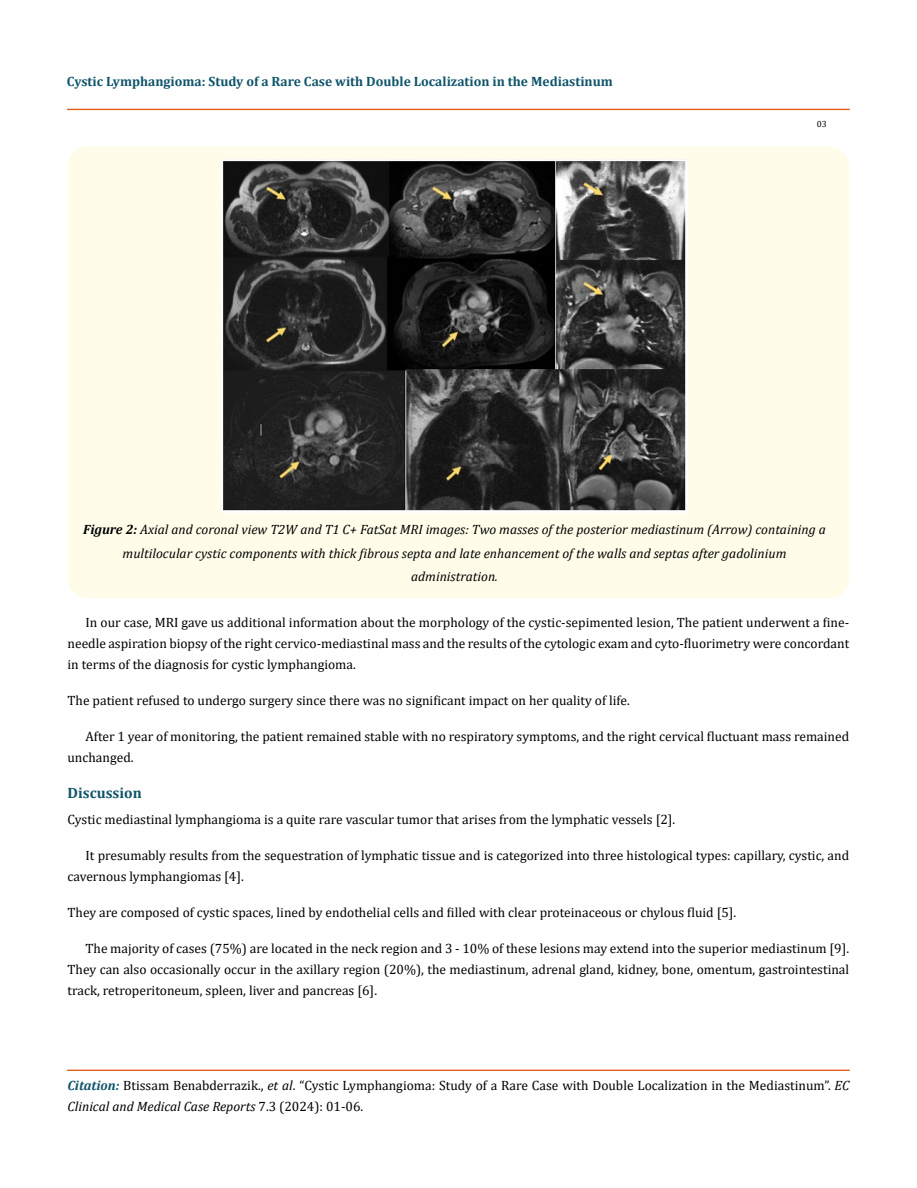
<style>
.page{position:relative;width:917px;height:1188px;background:#fff}
.page>*{position:absolute;margin:0;border:0;box-sizing:border-box;transform-origin:0 0}
.t1{font:700 15px "Cambria";color:#0e546a}
.t2{font:13.5px/21px "Cambria";color:#000}
.t3{font:italic 13.5px/24px "Cambria";color:#000;text-align:center}
.t4{font:700 13.5px "Cambria";color:#0e546a}
.t5{font:9px "Cambria";color:#000}
.s1{font-weight:700}
.s2{font-weight:700;font-style:italic;color:#0e546a}
.s3{font-style:italic}
</style>
<div class="page">
<div style="left:67px;top:109px;width:782px;height:1px;border:1px solid #e05d1a"></div>
<div style="left:67px;top:1070px;width:782px;height:1px;border:1px solid #e05d1a"></div>
<div style="left:67px;top:147px;width:782px;height:451px;background:#fffde9;border-radius:19px"></div>
<img style="left:222px;top:159px;width:465px;height:353px">
<p class="t4" style="left:67px;top:72px;width:547px">Cystic Lymphangioma: Study of a Rare Case with Double Localization in the Mediastinum</p>
<p class="t5" style="left:816px;top:118px;width:11px">03</p>
<p class="t3" style="left:83px;top:517px;width:744px"><span class="s1">Figure 2:</span> Axial and coronal view T2W and T1 C+ FatSat MRI images: Two masses of the posterior mediastinum (Arrow) containing a multilocular cystic components with thick fibrous septa and late enhancement of the walls and septas after gadolinium</p>
<p class="t3" style="left:411px;top:563px;width:88px">administration.</p>
<p class="t2" style="left:68px;top:612px;width:783px;text-align:justify;text-indent:18px">In our case, MRI gave us additional information about the morphology of the cystic-sepimented lesion, The patient underwent a fine&shy;needle aspiration biopsy of the right cervico-mediastinal mass and the results of the cytologic exam and cyto-fluorimetry were concordant in terms of the diagnosis for cystic lymphangioma.</p>
<p class="t2" style="left:68px;top:690px;width:564px">The patient refused to undergo surgery since there was no significant impact on her quality of life.</p>
<p class="t2" style="left:68px;top:726px;width:783px;text-indent:18px">After 1 year of monitoring, the patient remained stable with no respiratory symptoms, and the right cervical fluctuant mass remained unchanged.</p>
<p class="t1" style="left:68px;top:783px;width:76px">Discussion</p>
<p class="t2" style="left:68px;top:809px;width:609px">Cystic mediastinal lymphangioma is a quite rare vascular tumor that arises from the lymphatic vessels [2].</p>
<p class="t2" style="left:68px;top:845px;width:783px;text-indent:18px">It presumably results from the sequestration of lymphatic tissue and is categorized into three histological types: capillary, cystic, and cavernous lymphangiomas [4].</p>
<p class="t2" style="left:68px;top:902px;width:670px">They are composed of cystic spaces, lined by endothelial cells and filled with clear proteinaceous or chylous fluid [5].</p>
<p class="t2" style="left:68px;top:938px;width:783px;text-align:justify;text-indent:18px">The majority of cases (75%) are located in the neck region and 3 - 10% of these lesions may extend into the superior mediastinum [9].<br>They can also occasionally occur in the axillary region (20%), the mediastinum, adrenal gland, kidney, bone, omentum, gastrointestinal track, retroperitoneum, spleen, liver and pancreas [6].</p>
<p class="t2" style="left:68px;top:1075px;width:783px"><span class="s2">Citation:</span> Btissam Benabderrazik., <span class="s3">et al</span>. “Cystic Lymphangioma: Study of a Rare Case with Double Localization in the Mediastinum”. <span class="s3">EC<br>Clinical and Medical Case Reports</span> 7.3 (2024): 01-06.</p>
</div>
